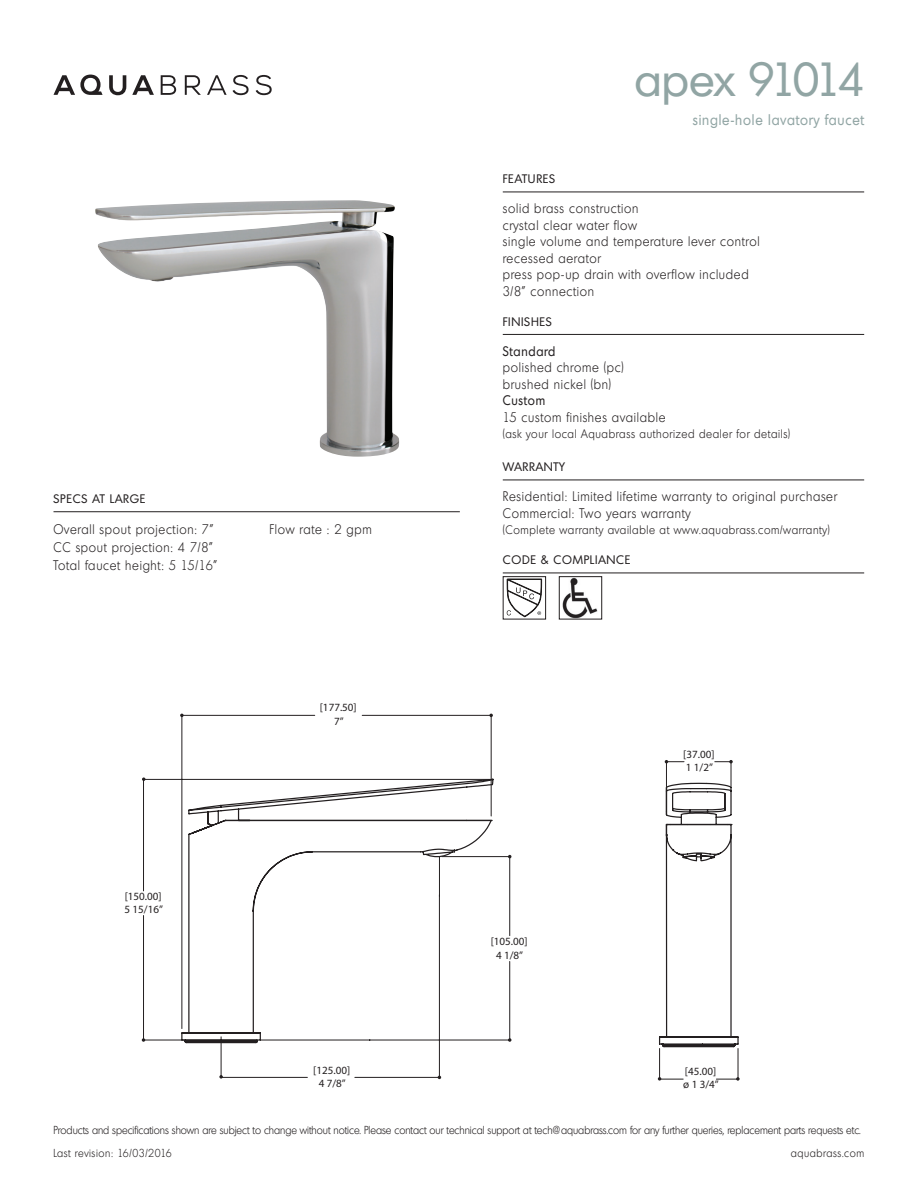
<style>
.page{position:relative;width:918px;height:1188px;background:#fff}
.page>*{position:absolute;margin:0;border:0;box-sizing:border-box;transform-origin:0 0}
.t1{font:46.5px "Montreal Serial";letter-spacing:-.09em;color:#91a5a4}
.designer{font:15px "Montreal Serial";letter-spacing:.06em;color:#91a5a4;scale:.9 1}
.designer-2{font:300 13.5px "Montreal Serial";letter-spacing:.06em;color:#231f20;scale:.9 1}
.designer-3{font:13.5px "Montreal Serial";letter-spacing:.06em;color:#231f20;scale:.9 1}
.designer-4{font:300 12px "Montreal Serial";letter-spacing:.06em;color:#231f20;scale:.9 1}
.designer-5{font:12px "Montreal Serial";letter-spacing:.06em;color:#231f20}
.designer-6{font:300 11.25px "Montreal Serial";color:#231f20;scale:.9 1}
.designer-7{font:300 11.25px "Montreal Serial";letter-spacing:.06em;color:#231f20;scale:.9 1}
.t2{font:11.1px/13.4px "Myriad Pro";color:#231f20;text-align:center}
</style>
<div class="page">
<img style="left:95px;top:200px;width:304px;height:257px">
<hr style="left:503px;top:192px;width:361px;height:1px;background:#231f20">
<hr style="left:503px;top:334px;width:361px;height:1px;background:#231f20">
<hr style="left:503px;top:480px;width:361px;height:1px;background:#231f20">
<hr style="left:503px;top:573px;width:361px;height:1px;background:#231f20">
<hr style="left:54px;top:511px;width:406px;height:1px;background:#231f20">
<svg style="left:507px;top:579px;width:35px;height:38px"></svg>
<div style="left:503px;top:576px;width:43px;height:43px;border:1px solid #231f20"></div>
<svg style="left:109px;top:75px;width:17px;height:20px"></svg>
<svg style="left:132px;top:75px;width:22px;height:20px"></svg>
<svg style="left:161px;top:75px;width:15px;height:20px"></svg>
<svg style="left:185px;top:75px;width:16px;height:20px"></svg>
<svg style="left:207px;top:75px;width:20px;height:20px"></svg>
<svg style="left:233px;top:75px;width:16px;height:20px"></svg>
<svg style="left:256px;top:75px;width:16px;height:20px"></svg>
<svg style="left:54px;top:75px;width:49px;height:20px"></svg>
<img style="left:562px;top:578px;width:36px;height:39px">
<div style="left:559px;top:576px;width:43px;height:43px;border:1px solid #231f20"></div>
<svg style="left:181px;top:778px;width:558px;height:270px"></svg>
<hr style="left:439px;top:857px;width:1px;height:40px;background:#231f20">
<hr style="left:260px;top:1040px;width:110px;height:1px;background:#231f20">
<hr style="left:221px;top:1037px;width:1px;height:40px;background:#231f20">
<hr style="left:439px;top:895px;width:1px;height:182px;background:#231f20">
<hr style="left:221px;top:1077px;width:86px;height:1px;background:#231f20">
<hr style="left:355px;top:1077px;width:84px;height:1px;background:#231f20">
<hr style="left:442px;top:856px;width:68px;height:1px;background:#231f20">
<hr style="left:369px;top:1040px;width:141px;height:1px;background:#231f20">
<hr style="left:509px;top:857px;width:1px;height:79px;background:#231f20">
<hr style="left:509px;top:961px;width:1px;height:79px;background:#231f20">
<hr style="left:144px;top:779px;width:346px;height:1px;background:#231f20">
<hr style="left:144px;top:1040px;width:112px;height:1px;background:#231f20">
<hr style="left:143px;top:779px;width:1px;height:112px;background:#231f20">
<hr style="left:143px;top:915px;width:1px;height:125px;background:#231f20">
<hr style="left:182px;top:715px;width:1px;height:314px;background:#231f20">
<hr style="left:491px;top:715px;width:1px;height:101px;background:#231f20">
<hr style="left:182px;top:715px;width:133px;height:1px;background:#231f20">
<hr style="left:362px;top:715px;width:129px;height:1px;background:#231f20">
<hr style="left:659px;top:1049px;width:1px;height:30px;background:#231f20">
<hr style="left:738px;top:1049px;width:1px;height:30px;background:#231f20">
<svg style="left:665px;top:760px;width:19px;height:27px"></svg>
<svg style="left:715px;top:760px;width:18px;height:27px"></svg>
<svg style="left:658px;top:1077px;width:25px;height:4px"></svg>
<svg style="left:716px;top:1077px;width:24px;height:4px"></svg>
<svg style="left:219px;top:1075px;width:4px;height:4px"></svg>
<p class="designer-5" style="left:54px;top:491px;width:94px">SPECS AT LARGE</p>
<p class="designer-2" style="left:54px;top:521px;width:179px">Overall spout projection: 7”</p>
<p class="designer-2" style="left:270px;top:521px;width:115px">Flow rate : 2 gpm</p>
<p class="designer-2" style="left:54px;top:539px;width:179px">CC spout projection: 4 7/8”</p>
<p class="designer-2" style="left:54px;top:557px;width:183px">Total faucet height: 5 15/16”</p>
<p class="t2" style="left:125px;top:889px;width:40px;text-align:left">[150.00]<br>5 15/16”</p>
<p class="t2" style="left:320px;top:701px;width:38px">[177.50]<br>7”</p>
<p class="t2" style="left:313px;top:1063px;width:38px">[125.00]<br>4 7/8”</p>
<p class="t1" style="left:635px;top:50px;width:231px">apex 91014</p>
<p class="designer" style="left:693px;top:110px;width:192px">single-hole lavatory faucet</p>
<p class="designer-5" style="left:503px;top:171px;width:54px">FEATURES</p>
<p class="designer-2" style="left:503px;top:200px;width:152px">solid brass construction</p>
<p class="designer-2" style="left:503px;top:217px;width:151px">crystal clear water flow</p>
<p class="designer-2" style="left:503px;top:233px;width:287px">single volume and temperature lever control</p>
<p class="designer-2" style="left:503px;top:250px;width:111px">recessed aerator</p>
<p class="designer-2" style="left:503px;top:266px;width:275px">press pop-up drain with overflow included</p>
<p class="designer-2" style="left:503px;top:283px;width:103px">3/8” connection</p>
<p class="designer-5" style="left:503px;top:314px;width:51px">FINISHES</p>
<p class="designer-3" style="left:503px;top:342px;width:60px">Standard</p>
<p class="designer-2" style="left:503px;top:359px;width:136px">polished chrome (pc)</p>
<p class="designer-2" style="left:503px;top:376px;width:122px">brushed nickel (bn)</p>
<p class="designer-3" style="left:503px;top:392px;width:49px">Custom</p>
<p class="designer-2" style="left:503px;top:409px;width:182px">15 custom finishes available</p>
<p class="designer-4" style="left:503px;top:427px;width:321px">(ask your local Aquabrass authorized dealer for details)</p>
<p class="designer-5" style="left:503px;top:459px;width:64px">WARRANTY</p>
<p class="designer-2" style="left:503px;top:488px;width:373px">Residential: Limited lifetime warranty to original purchaser</p>
<p class="designer-2" style="left:503px;top:505px;width:210px">Commercial: Two years warranty</p>
<p class="designer-4" style="left:503px;top:523px;width:365px">(Complete warranty available at www.aquabrass.com/warranty)</p>
<p class="designer-5" style="left:503px;top:552px;width:129px">CODE &amp; COMPLIANCE</p>
<p class="t2" style="left:491px;top:935px;width:38px">[105.00]<br>4 1/8”</p>
<p class="t2" style="left:683px;top:747px;width:33px;text-align:left">[37.00]<br>1 1/2”</p>
<p class="t2" style="left:683px;top:1065px;width:37px;text-align:left">[45.00] ø 1 3/4”</p>
<p class="designer-6" style="left:54px;top:1123px;width:898px">Products and specifications shown are subject to change without notice. Please contact our technical support at tech@aquabrass.com for any further queries, replacement parts requests etc.</p>
<p class="designer-7" style="left:54px;top:1146px;width:133px">Last revision: 16/03/2016</p>
<p class="designer-7" style="left:791px;top:1146px;width:83px">aquabrass.com</p>
</div>
